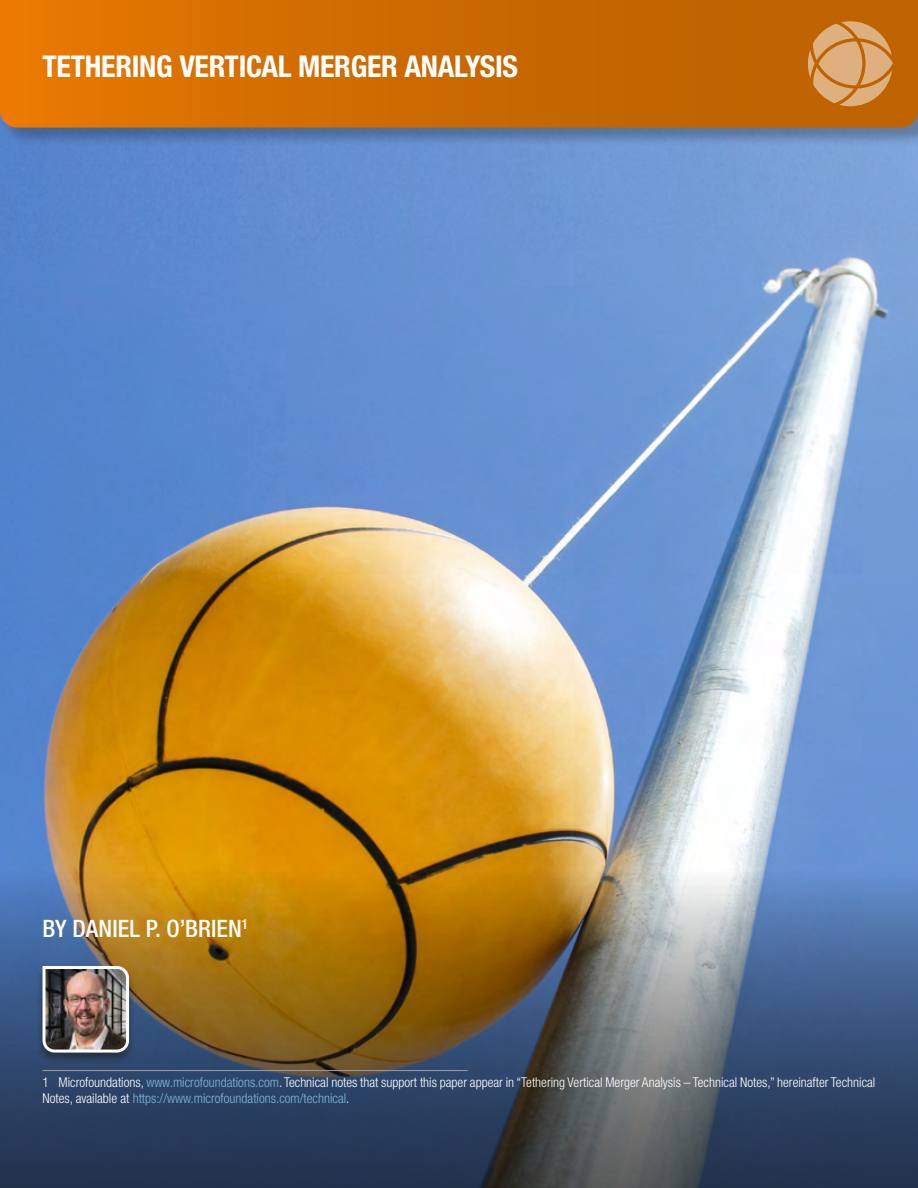
<style>
.page{position:relative;width:918px;height:1188px;background:#fff}
.page>*{position:absolute;margin:0;border:0;box-sizing:border-box;transform-origin:0 0}
.t1{font:700 condensed 30px "Helvetica Neue LT Std";letter-spacing:-.01em;color:#fff}
.t2{font:500 condensed 24px "Helvetica Neue LT Std";color:#fff}
.t3{font:300 condensed 13.5px/16.2px "Helvetica Neue LT Std";color:#fff}
.s1{color:#80b7db}
</style>
<div class="page">
<img style="left:0;top:128px;width:918px;height:744px">
<img style="left:0;top:872px;width:918px;height:316px">
<div style="left:36px;top:966px;width:99px;height:99px;background:#1d1d1b;opacity:.5"></div>
<img style="left:41px;top:965px;width:90px;height:89px">
<hr style="left:43px;top:1070px;width:425px;height:1px;background:#9d9d9c">
<div style="left:3px;top:0;width:915px;height:146px;background:#1d1d1b;opacity:.3"></div>
<svg style="left:0;top:0;width:918px;height:128px;background:#cd6b01"></svg>
<svg style="left:808px;top:21px;width:85px;height:85px;background:#d29451"></svg>
<h1 class="t1" style="left:43px;top:48px;width:477px">TETHERING VERTICAL MERGER ANALYSIS</h1>
<h2 class="t2" style="left:43px;top:914px;width:207px">BY DANIEL P. O’BRIEN<sup>1</sup></h2>
<p class="t3" style="left:43px;top:1074px;width:834px">1 Microfoundations, <span class="s1">www.microfoundations.com</span>. Technical notes that support this paper appear in “Tethering Vertical Merger Analysis – Technical Notes,” hereinafter Technical<br>Notes, available at <span class="s1">https://www.microfoundations.com/technical</span>.</p>
</div>
